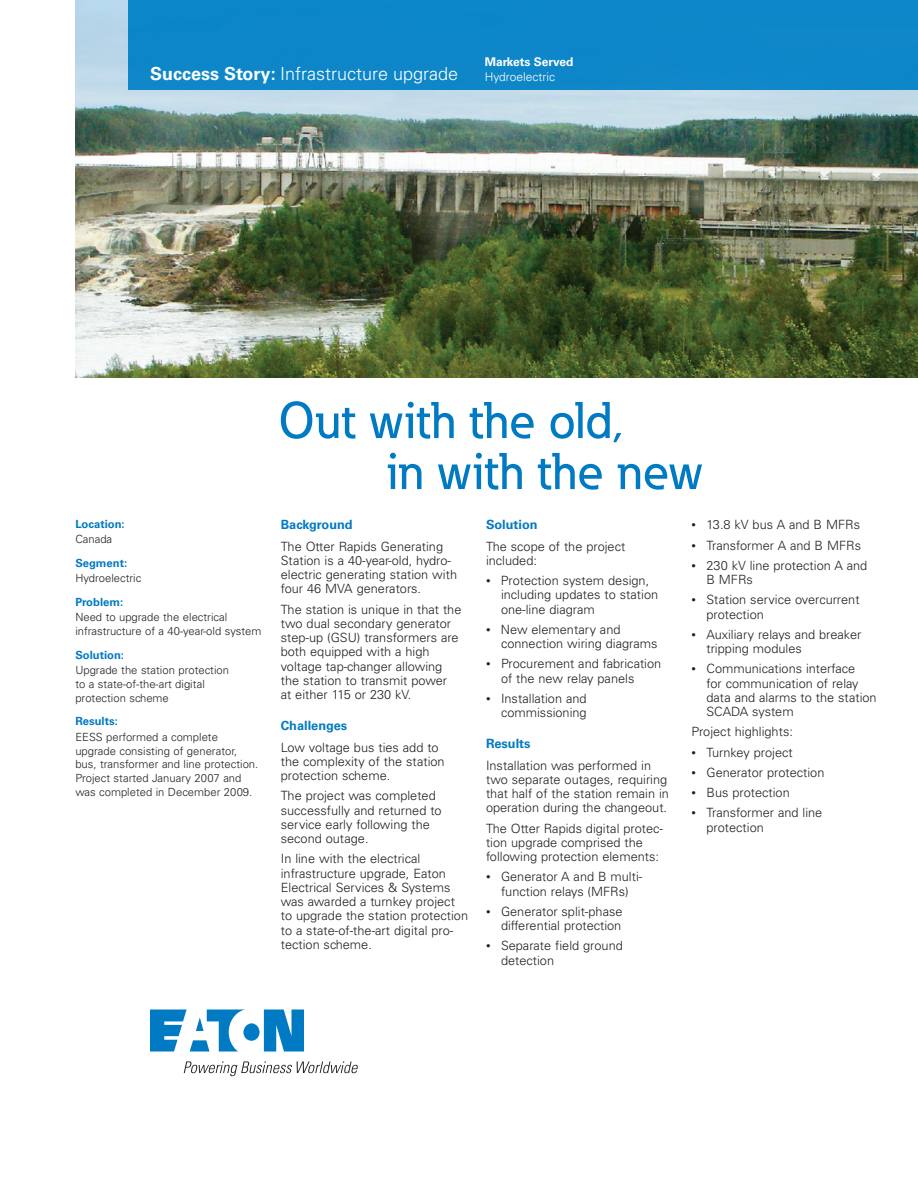
<style>
.page{position:relative;width:918px;height:1188px;background:#fff}
.page>*{position:absolute;margin:0;border:0;box-sizing:border-box;transform-origin:0 0}
.t1{font:500 51px/51px "Eaton";color:#007ac2}
.t2{font:300 18px "Univers";color:#fff}
.t3{font:300 12.75px/14.2px "Univers";color:#231f20}
.t4{font:700 12.75px "Univers";color:#007ac2}
.t5{font:700 12px "Univers";color:#fff}
.t6{font:300 12px "Univers";color:#fff}
.t7{font:300 11.25px/13.8px "Univers";color:#231f20}
.t8{font:700 11.25px "Univers";color:#007ac2}
.s1{font-weight:700}
.s2{font-size:9px}
</style>
<div class="page">
<svg style="left:150px;top:1010px;width:154px;height:42px"></svg>
<svg style="left:184px;top:1061px;width:174px;height:15px"></svg>
<img style="left:75px;top:0;width:843px;height:378px">
<div style="left:129px;top:0;width:789px;height:90px;background:#0c87c9"></div>
<h2 class="t2" style="left:150px;top:62px;width:310px"><span class="s1">Success Story:</span> Infrastructure upgrade</h2>
<p class="t5" style="left:485px;top:54px;width:90px">Markets Served</p>
<p class="t6" style="left:485px;top:69px;width:72px">Hydroelectric</p>
<p class="t8" style="left:75px;top:517px;width:51px">Location:</p>
<p class="t7" style="left:75px;top:533px;width:38px">Canada</p>
<p class="t8" style="left:75px;top:556px;width:53px">Segment:</p>
<p class="t7" style="left:75px;top:572px;width:68px">Hydroelectric</p>
<p class="t8" style="left:75px;top:595px;width:49px">Problem:</p>
<p class="t7" style="left:75px;top:610px;width:188px">Need to upgrade the electrical infrastructure of a 40-year-old system</p>
<p class="t8" style="left:75px;top:648px;width:50px">Solution:</p>
<p class="t7" style="left:75px;top:663px;width:155px">Upgrade the station protection to a state-of-the-art digital protection scheme</p>
<p class="t8" style="left:75px;top:715px;width:44px">Results:</p>
<p class="t7" style="left:75px;top:730px;width:184px">EESS performed a complete upgrade consisting of generator, bus, transformer and line protection.<br>Project started January 2007 and was completed in December 2009.</p>
<h1 class="t1" style="left:387px;top:394px;width:317px;text-indent:-108px">Out with the old,<br>in with the new</h1>
<p class="t4" style="left:281px;top:517px;width:73px">Background</p>
<p class="t3" style="left:281px;top:539px;width:178px">The Otter Rapids Generating<br>Station is a 40-year-old, hydro&shy;electric generating station with four 46 MVA generators.</p>
<p class="t3" style="left:281px;top:602px;width:182px">The station is unique in that the two dual secondary generator step-up (GSU) transformers are both equipped with a high voltage tap-changer allowing the station to transmit power<br>at either 115 or 230 kV.</p>
<p class="t4" style="left:281px;top:718px;width:68px">Challenges</p>
<p class="t3" style="left:281px;top:740px;width:165px">Low voltage bus ties add to the complexity of the station protection scheme.</p>
<p class="t3" style="left:281px;top:789px;width:162px">The project was completed successfully and returned to service early following the second outage.</p>
<p class="t3" style="left:281px;top:852px;width:189px">In line with the electrical infrastructure upgrade, Eaton<br>Electrical Services &amp; Systems was awarded a turnkey project to upgrade the station protection to a state-of-the-art digital pro&shy;tection scheme.</p>
<p class="t4" style="left:486px;top:517px;width:53px">Solution</p>
<p class="t3" style="left:486px;top:539px;width:141px">The scope of the project included:</p>
<p class="t3" style="left:501px;top:573px;width:159px;text-indent:-15px"><span class="s2">•</span> Protection system design, including updates to station one-line diagram</p>
<p class="t3" style="left:501px;top:622px;width:158px;text-indent:-15px"><span class="s2">•</span> New elementary and connection wiring diagrams</p>
<p class="t3" style="left:501px;top:657px;width:162px;text-indent:-15px"><span class="s2">•</span> Procurement and fabrication of the new relay panels</p>
<p class="t3" style="left:486px;top:691px;width:102px;text-align:right"><span class="s2">•</span> Installation and commissioning</p>
<p class="t4" style="left:486px;top:736px;width:46px">Results</p>
<p class="t3" style="left:486px;top:758px;width:185px">Installation was performed in two separate outages, requiring that half of the station remain in operation during the changeout.</p>
<p class="t3" style="left:486px;top:821px;width:179px">The Otter Rapids digital protec&shy;tion upgrade comprised the following protection elements:</p>
<p class="t3" style="left:486px;top:870px;width:158px;text-align:center"><span class="s2">•</span> Generator A and B multi&shy;function relays (MFRs)</p>
<p class="t3" style="left:486px;top:904px;width:138px;text-align:right"><span class="s2">•</span> Generator split-phase differential protection</p>
<p class="t3" style="left:501px;top:939px;width:123px;text-indent:-15px"><span class="s2">•</span> Separate field ground detection</p>
<p class="t3" style="left:692px;top:518px;width:170px"><span class="s2">•</span> 13.8 kV bus A and B MFRs</p>
<p class="t3" style="left:692px;top:538px;width:171px"><span class="s2">•</span> Transformer A and B MFRs</p>
<p class="t3" style="left:706px;top:558px;width:162px;text-indent:-15px"><span class="s2">•</span> 230 kV line protection A and<br>B MFRs</p>
<p class="t3" style="left:706px;top:593px;width:155px;text-indent:-15px"><span class="s2">•</span> Station service overcurrent protection</p>
<p class="t3" style="left:706px;top:627px;width:156px;text-indent:-15px"><span class="s2">•</span> Auxiliary relays and breaker tripping modules</p>
<p class="t3" style="left:706px;top:662px;width:172px;text-indent:-15px"><span class="s2">•</span> Communications interface<br>for communication of relay data and alarms to the station<br>SCADA system</p>
<p class="t3" style="left:692px;top:725px;width:103px">Project highlights:</p>
<p class="t3" style="left:692px;top:745px;width:103px"><span class="s2">•</span> Turnkey project</p>
<p class="t3" style="left:692px;top:765px;width:134px"><span class="s2">•</span> Generator protection</p>
<p class="t3" style="left:692px;top:785px;width:100px"><span class="s2">•</span> Bus protection</p>
<p class="t3" style="left:706px;top:806px;width:117px;text-indent:-15px"><span class="s2">•</span> Transformer and line protection</p>
</div>
